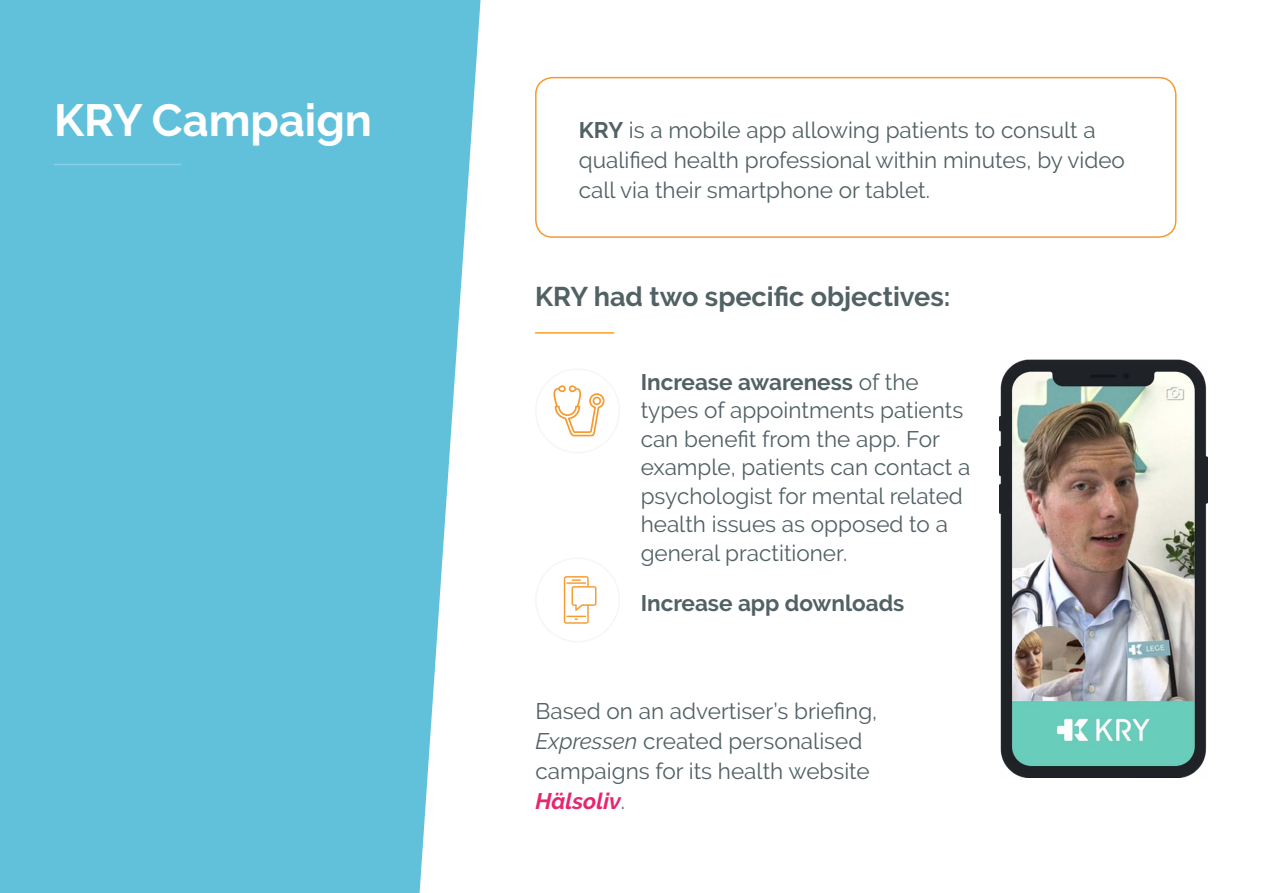
<style>
.page{position:relative;width:1263px;height:893px;background:#fff}
.page>*{position:absolute;margin:0;border:0;box-sizing:border-box;transform-origin:0 0}
.t1{font:700 45px "Raleway";color:#fff}
.t2{font:700 27px "Raleway";color:#526164}
.t3{font:22.5px/28.5px "Raleway";color:#526164}
.t4{font:700 22.5px "Raleway";color:#526164}
.s1{font-weight:700}
.s2{font-style:italic}
.s3{font-weight:700;font-style:italic;color:#e6266f}
</style>
<div class="page">
<div style="left:0;top:0;width:480px;height:893px;background:#61c1db"></div>
<div style="left:535px;top:77px;width:641px;height:161px;border:2px solid #f59a30;border-radius:17px"></div>
<div style="left:535px;top:368px;width:85px;height:85px;border:2px solid #f6f6f6;border-radius:50%"></div>
<div style="left:535px;top:557px;width:85px;height:85px;border:2px solid #f6f6f6;border-radius:50%"></div>
<svg style="left:564px;top:576px;width:33px;height:48px"></svg>
<img style="left:999px;top:359px;width:208px;height:418px">
<hr style="left:535px;top:332px;width:79px;height:2px;background:#faa126">
<hr style="left:54px;top:164px;width:128px;height:1px;background:#fff">
<svg style="left:553px;top:385px;width:52px;height:51px"></svg>
<h1 class="t1" style="left:54px;top:94px;width:320px">KRY Campaign</h1>
<p class="t3" style="left:579px;top:115px;width:548px;line-height:30px"><span class="s1">KRY</span> is a mobile app allowing patients to consult a qualified health professional within minutes, by video call via their smartphone or tablet.</p>
<p class="t2" style="left:535px;top:281px;width:417px">KRY had two specific objectives:</p>
<p class="t3" style="left:641px;top:367px;width:331px"><span class="s1">Increase awareness</span> of the types of appointments patients can benefit from the app. For example, patients can contact a psychologist for mental related health issues as opposed to a general practitioner.</p>
<p class="t4" style="left:641px;top:590px;width:265px">Increase app downloads</p>
<p class="t3" style="left:535px;top:695px;width:343px;line-height:30px">Based on an advertiser’s briefing,<br><span class="s2">Expressen</span> created personalised campaigns for its health website<br><span class="s3">Hälsoliv</span>.</p>
</div>
